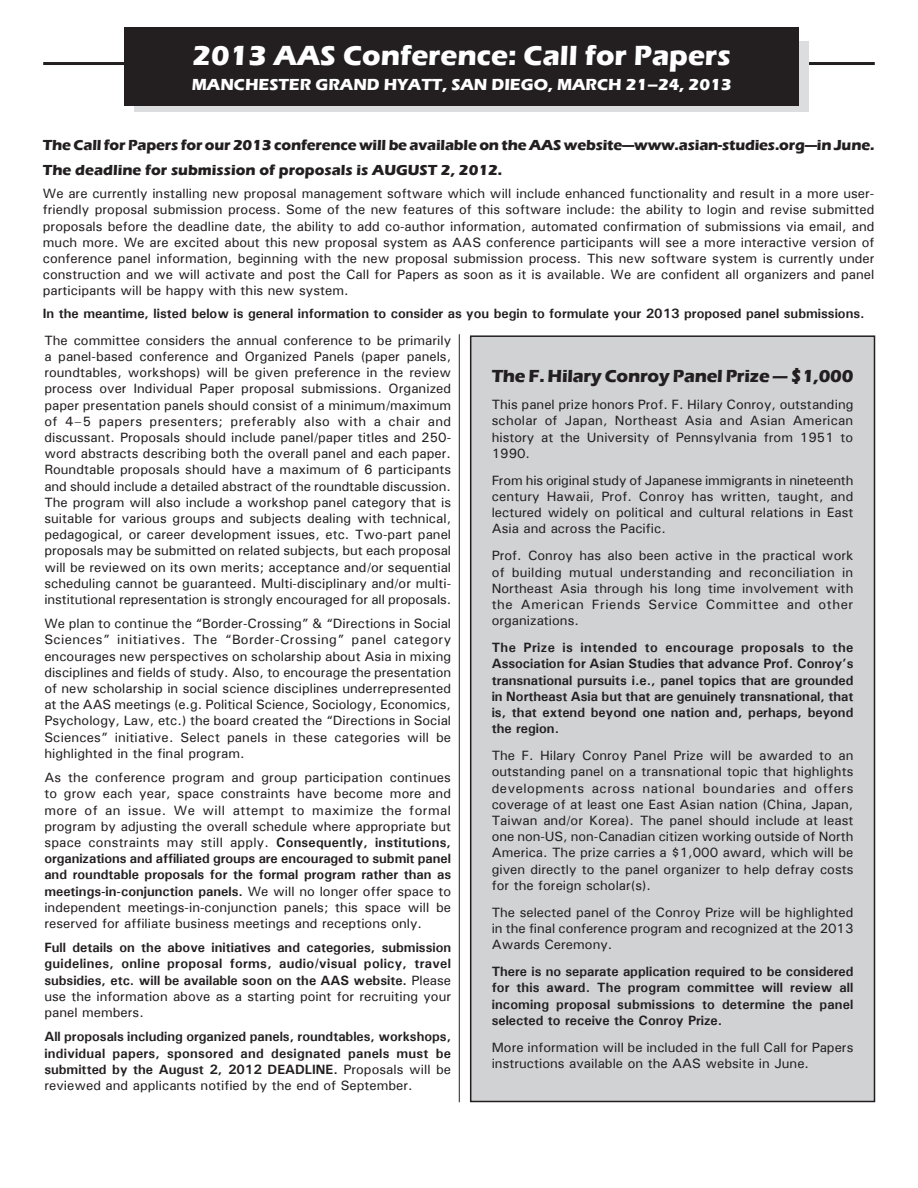
<style>
.page{position:relative;width:918px;height:1188px;background:#fff}
.page>*{position:absolute;margin:0;border:0;box-sizing:border-box;transform-origin:0 0}
.t1{font:700 28.5px "Eras ITC";color:#fff}
.t2{font:700 18px "Eras ITC";letter-spacing:-.01em;color:#231f20}
.t3{font:700 16.5px "Eras ITC";color:#fff}
.t4{font:700 15px "Eras ITC";letter-spacing:-.01em;color:#231f20}
.t5{font:13.5px/16.2px "Univers";color:#231f20;text-align:justify}
.t6{font:700 13.5px/16.2px "Univers";color:#231f20;text-align:justify}
.s1{font-weight:700}
.s2{font-weight:400}
</style>
<div class="page">
<hr style="left:43px;top:62px;width:832px;height:3px;background:#231f20">
<div style="left:134px;top:41px;width:675px;height:70px;background:#dcdddf"></div>
<div style="left:124px;top:27px;width:675px;height:79px;background:#231f20"></div>
<div style="left:471px;top:336px;width:403px;height:766px;background:#d1d2d4"></div>
<div style="left:470px;top:335px;width:405px;height:767px;border:2px solid #231f20"></div>
<hr style="left:459px;top:334px;width:1px;height:768px;background:#231f20">
<p class="t1" style="left:193px;top:39px;width:540px">2013 AAS Conference: Call for Papers</p>
<p class="t3" style="left:192px;top:75px;width:541px">MANCHESTER GRAND HYATT, SAN DIEGO, MARCH 21–24, 2013</p>
<p class="t4" style="left:43px;top:137px;width:833px">The Call for Papers for our 2013 conference will be available on the AAS website—www.asian-studies.org—in June.</p>
<p class="t4" style="left:43px;top:162px;width:461px">The deadline for submission of proposals is AUGUST 2, 2012.</p>
<p class="t5" style="left:43px;top:185px;width:833px">We are currently installing new proposal management software which will include enhanced functionality and result in a more user&shy;friendly proposal submission process. Some of the new features of this software include: the ability to login and revise submitted proposals before the deadline date, the ability to add co-author information, automated confirmation of submissions via email, and much more. We are excited about this new proposal system as AAS conference participants will see a more interactive version of conference panel information, beginning with the new proposal submission process. This new software system is currently under construction and we will activate and post the Call for Papers as soon as it is available. We are confident all organizers and panel participants will be happy with this new system.</p>
<p class="t6" style="left:43px;top:305px;width:823px">In the meantime, listed below is general information to consider as you begin to formulate your 2013 proposed panel submissions.</p>
<p class="t5" style="left:44px;top:332px;width:408px">The committee considers the annual conference to be primarily a panel-based conference and Organized Panels (paper panels, roundtables, workshops) will be given preference in the review process over Individual Paper proposal submissions. Organized paper presentation panels should consist of a minimum/maximum of 4–5 papers presenters; preferably also with a chair and discussant. Proposals should include panel/paper titles and 250- word abstracts describing both the overall panel and each paper.<br>Roundtable proposals should have a maximum of 6 participants and should include a detailed abstract of the roundtable discussion.<br>The program will also include a workshop panel category that is suitable for various groups and subjects dealing with technical, pedagogical, or career development issues, etc. Two-part panel proposals may be submitted on related subjects, but each proposal will be reviewed on its own merits; acceptance and/or sequential scheduling cannot be guaranteed. Multi-disciplinary and/or multi&shy;institutional representation is strongly encouraged for all proposals.</p>
<p class="t5" style="left:44px;top:615px;width:408px">We plan to continue the “Border-Crossing” &amp; “Directions in Social Sciences” initiatives. The “Border-Crossing” panel category encourages new perspectives on scholarship about Asia in mixing disciplines and fields of study. Also, to encourage the presentation of new scholarship in social science disciplines underrepresented at the AAS meetings (e.g. Political Science, Sociology, Economics, Psychology, Law, etc.) the board created the “Directions in Social Sciences” initiative. Select panels in these categories will be highlighted in the final program.</p>
<p class="t5" style="left:44px;top:769px;width:408px">As the conference program and group participation continues to grow each year, space constraints have become more and more of an issue. We will attempt to maximize the formal program by adjusting the overall schedule where appropriate but space constraints may still apply. <span class="s1">Consequently, institutions, organizations and affiliated groups are encouraged to submit panel and roundtable proposals for the formal program rather than as meetings-in-conjunction panels.</span> We will no longer offer space to independent meetings-in-conjunction panels; this space will be reserved for affiliate business meetings and receptions only.</p>
<p class="t6" style="left:44px;top:939px;width:408px">Full details on the above initiatives and categories, submission guidelines, online proposal forms, audio/visual policy, travel subsidies, etc. will be available soon on the AAS website. <span class="s2">Please use the information above as a starting point for recruiting your panel members.</span></p>
<p class="t6" style="left:44px;top:1028px;width:408px">All proposals including organized panels, roundtables, workshops, individual papers, sponsored and designated panels must be submitted by the August 2, 2012 DEADLINE. <span class="s2">Proposals will be reviewed and applicants notified by the end of September.</span></p>
<p class="t2" style="left:492px;top:366px;width:363px">The F. Hilary Conroy Panel Prize — $1,000</p>
<p class="t5" style="left:492px;top:396px;width:363px">This panel prize honors Prof. F. Hilary Conroy, outstanding scholar of Japan, Northeast Asia and Asian American history at the University of Pennsylvania from 1951 to 1990.</p>
<p class="t5" style="left:492px;top:472px;width:363px">From his original study of Japanese immigrants in nineteenth century Hawaii, Prof. Conroy has written, taught, and lectured widely on political and cultural relations in East Asia and across the Pacific.</p>
<p class="t5" style="left:492px;top:547px;width:363px">Prof. Conroy has also been active in the practical work of building mutual understanding and reconciliation in Northeast Asia through his long time involvement with the American Friends Service Committee and other organizations.</p>
<p class="t6" style="left:492px;top:639px;width:363px">The Prize is intended to encourage proposals to the Association for Asian Studies that advance Prof. Conroy’s transnational pursuits i.e., panel topics that are grounded in Northeast Asia but that are genuinely transnational, that is, that extend beyond one nation and, perhaps, beyond the region.</p>
<p class="t5" style="left:492px;top:747px;width:363px">The F. Hilary Conroy Panel Prize will be awarded to an outstanding panel on a transnational topic that highlights developments across national boundaries and offers coverage of at least one East Asian nation (China, Japan, Taiwan and/or Korea). The panel should include at least one non-US, non-Canadian citizen working outside of North America. The prize carries a $1,000 award, which will be given directly to the panel organizer to help defray costs for the foreign scholar(s).</p>
<p class="t5" style="left:492px;top:904px;width:363px">The selected panel of the Conroy Prize will be highlighted in the final conference program and recognized at the 2013<br>Awards Ceremony.</p>
<p class="t6" style="left:492px;top:963px;width:363px">There is no separate application required to be considered for this award. The program committee will review all incoming proposal submissions to determine the panel selected to receive the Conroy Prize.</p>
<p class="t5" style="left:492px;top:1039px;width:363px">More information will be included in the full Call for Papers instructions available on the AAS website in June.</p>
</div>
